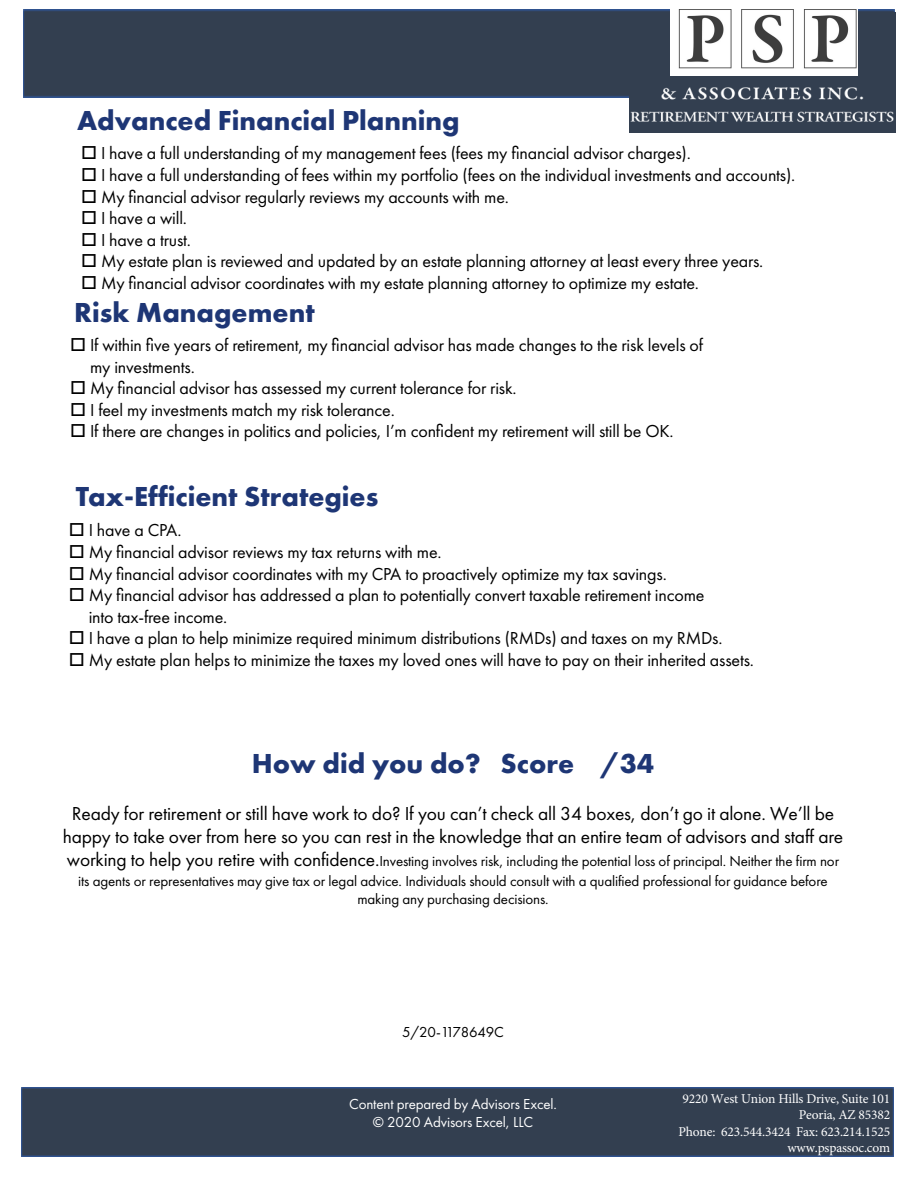
<style>
.page{position:relative;width:918px;height:1188px;background:#fff}
.page>*{position:absolute;margin:0;border:0;box-sizing:border-box;transform-origin:0 0}
.t1{font:700 28.5px "Futura PT";color:#1e3675}
.t2{font:19.5px/23.4px "Futura PT";letter-spacing:-.01em;color:#000;text-align:center}
.t3{font:18px/21.6px "Futura PT";letter-spacing:-.01em;color:#000}
.t4{font:15px/20px "Futura PT";letter-spacing:-.01em;color:#000;text-align:center}
.t5{font:15px/18px "Futura PT";letter-spacing:-.01em;color:#fff;text-align:center}
.t6{font:13.5px/16.2px "Minion Pro";letter-spacing:-.01em;color:#fff;text-align:right}
.s1{font-size:19.5px}
</style>
<div class="page">
<div style="left:23px;top:10px;width:871px;height:87px;background:#333f50"></div>
<div style="left:22px;top:1088px;width:871px;height:68px;background:#333f50"></div>
<img style="left:630px;top:12px;width:266px;height:121px">
<img style="left:671px;top:10px;width:186px;height:66px">
<h1 class="t1" style="left:77px;top:102px;width:384px">Advanced Financial Planning</h1>
<p class="t3" style="left:81px;top:143px;width:611px">□ I have a full understanding of my management fees (fees my financial advisor charges).</p>
<p class="t3" style="left:81px;top:164px;width:716px">□ I have a full understanding of fees within my portfolio (fees on the individual investments and accounts).</p>
<p class="t3" style="left:81px;top:186px;width:429px">□ My financial advisor regularly reviews my accounts with me.</p>
<p class="t3" style="left:81px;top:207px;width:107px">□ I have a will.</p>
<p class="t3" style="left:81px;top:229px;width:111px">□ I have a trust.</p>
<p class="t3" style="left:81px;top:251px;width:684px">□ My estate plan is reviewed and updated by an estate planning attorney at least every three years.</p>
<p class="t3" style="left:81px;top:272px;width:619px">□ My financial advisor coordinates with my estate planning attorney to optimize my estate.</p>
<h1 class="t1" style="left:74px;top:294px;width:242px">Risk Management</h1>
<p class="t3" style="left:90px;top:334px;width:615px;text-indent:-20px">□ If within five years of retirement, my financial advisor has made changes to the risk levels of my investments.</p>
<p class="t3" style="left:70px;top:377px;width:448px">□ My financial advisor has assessed my current tolerance for risk.</p>
<p class="t3" style="left:70px;top:399px;width:326px">□ I feel my investments match my risk tolerance.</p>
<p class="t3" style="left:70px;top:421px;width:605px">□ If there are changes in politics and policies, I’m confident my retirement will still be OK.</p>
<h1 class="t1" style="left:76px;top:478px;width:304px">Tax-Efficient Strategies</h1>
<p class="t3" style="left:69px;top:520px;width:114px">□ I have a CPA.</p>
<p class="t3" style="left:69px;top:541px;width:374px">□ My financial advisor reviews my tax returns with me.</p>
<p class="t3" style="left:69px;top:563px;width:599px">□ My financial advisor coordinates with my CPA to proactively optimize my tax savings.</p>
<p class="t3" style="left:89px;top:584px;width:617px;text-indent:-20px">□ My financial advisor has addressed a plan to potentially convert taxable retirement income into tax-free income.</p>
<p class="t3" style="left:69px;top:628px;width:655px">□ I have a plan to help minimize required minimum distributions (RMDs) and taxes on my RMDs.</p>
<p class="t3" style="left:69px;top:649px;width:687px">□ My estate plan helps to minimize the taxes my loved ones will have to pay on their inherited assets.</p>
<h1 class="t1" style="left:252px;top:745px;width:404px">How did you do? Score /34</h1>
<p class="t2" style="left:63px;top:801px;width:782px">Ready for retirement or still have work to do? If you can’t check all 34 boxes, don’t go it alone. We’ll be happy to take over from here so you can rest in the knowledge that an entire team of advisors and staff are</p>
<p class="t4" style="left:67px;top:851px;width:774px"><span class="s1">working to help you retire with confidence.</span>Investing involves risk, including the potential loss of principal. Neither the firm nor its agents or representatives may give tax or legal advice. Individuals should consult with a qualified professional for guidance before</p>
<p class="t4" style="left:357px;top:889px;width:193px">making any purchasing decisions.</p>
<p class="t4" style="left:402px;top:1022px;width:103px">5/20-1178649C</p>
<p class="t5" style="left:349px;top:1095px;width:209px">Content prepared by Advisors Excel. © 2020 Advisors Excel, LLC</p>
<p class="t6" style="left:678px;top:1091px;width:213px">9220 West Union Hills Drive, Suite 101<br>Peoria, AZ 85382<br>Phone: 623.544.3424 Fax: 623.214.1525 www.pspassoc.com</p>
</div>
